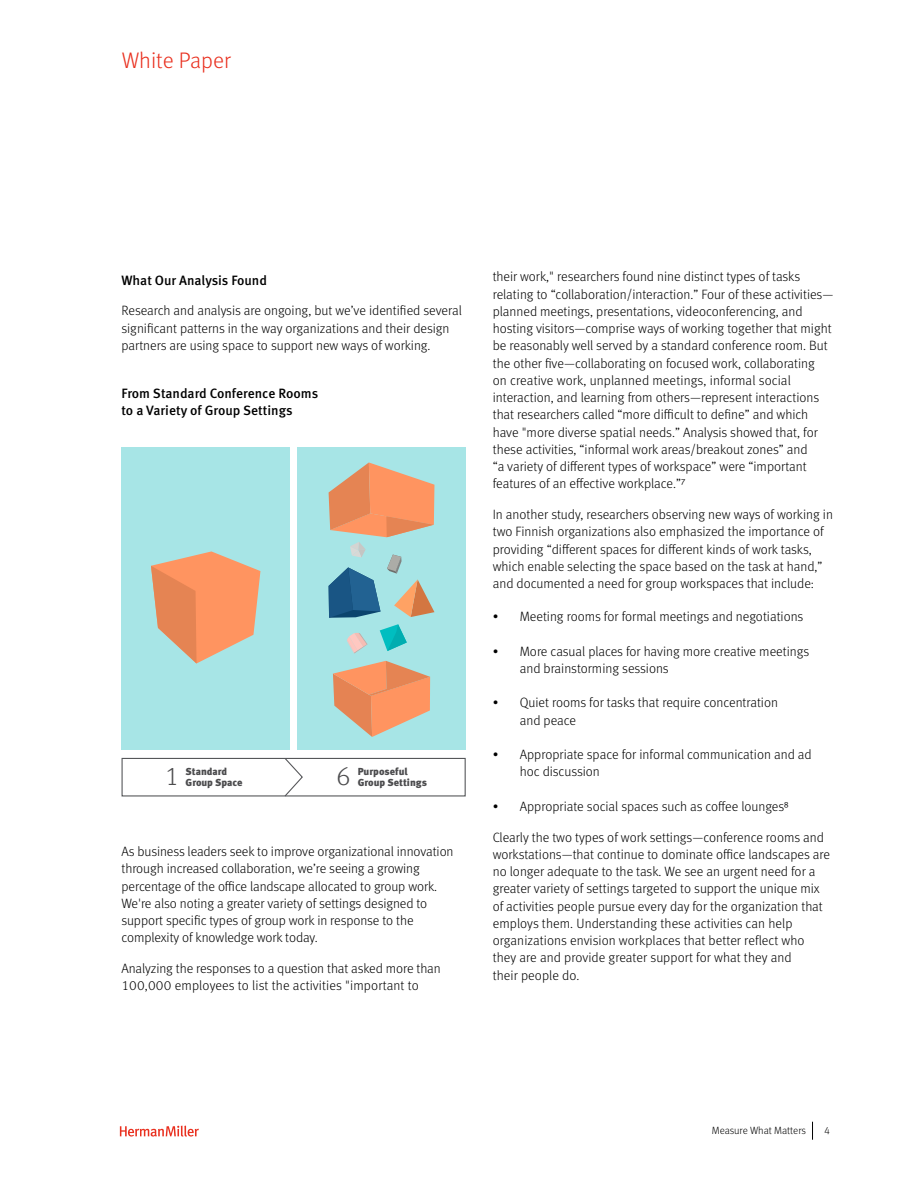
<style>
.page{position:relative;width:918px;height:1188px;background:#fff}
.page>*{position:absolute;margin:0;border:0;box-sizing:border-box;transform-origin:0 0}
.t1{font:300 26.1px "Meta OT";color:#4c4c4e}
.t2{font:300 22.5px "Meta OT";color:#e9301f}
.t3{font:300 13.5px/17.2px "Meta OT";color:#000}
.t4{font:500 13.5px/17.2px "Meta OT";color:#000}
.t5{font:300 10.5px "Meta OT";letter-spacing:-.005em;color:#000}
.t6{font:900 10.2px/11.4px "Meta OT";color:#4c4c4e}
</style>
<div class="page">
<svg style="left:120px;top:1126px;width:79px;height:11px"></svg>
<svg style="left:812px;top:1122px;width:1px;height:18px"></svg>
<div style="left:122px;top:448px;width:168px;height:302px;background:#a7e5e6"></div>
<svg style="left:151px;top:551px;width:109px;height:113px"></svg>
<div style="left:297px;top:448px;width:169px;height:302px;background:#a7e5e6"></div>
<svg style="left:333px;top:661px;width:97px;height:76px"></svg>
<svg style="left:380px;top:624px;width:27px;height:27px"></svg>
<svg style="left:329px;top:462px;width:105px;height:156px"></svg>
<svg style="left:347px;top:633px;width:21px;height:20px"></svg>
<div style="left:122px;top:758px;width:344px;height:39px;border:1px solid #545658"></div>
<svg style="left:283px;top:757px;width:21px;height:40px"></svg>
<h2 class="t2" style="left:122px;top:47px;width:111px">White Paper</h2>
<p class="t4" style="left:122px;top:272px;width:147px">What Our Analysis Found</p>
<p class="t3" style="left:122px;top:302px;width:342px">Research and analysis are ongoing, but we’ve identified several significant patterns in the way organizations and their design partners are using space to support new ways of working.</p>
<p class="t4" style="left:122px;top:385px;width:198px">From Standard Conference Rooms to a Variety of Group Settings</p>
<p class="t6" style="left:186px;top:766px;width:59px">Standard<br>Group Space</p>
<p class="t6" style="left:358px;top:766px;width:71px">Purposeful<br>Group Settings</p>
<h1 class="t1" style="left:165px;top:761px;width:16px">1</h1>
<h1 class="t1" style="left:336px;top:761px;width:16px">6</h1>
<p class="t3" style="left:122px;top:843px;width:334px">As business leaders seek to improve organizational innovation through increased collaboration, we’re seeing a growing percentage of the office landscape allocated to group work.<br>We're also noting a greater variety of settings designed to support specific types of group work in response to the complexity of knowledge work today.</p>
<p class="t3" style="left:122px;top:960px;width:321px">Analyzing the responses to a question that asked more than<br>100,000 employees to list the activities "important to</p>
<p class="t3" style="left:493px;top:268px;width:342px">their work," researchers found nine distinct types of tasks relating to “collaboration/interaction.” Four of these activities— planned meetings, presentations, videoconferencing, and hosting visitors—comprise ways of working together that might be reasonably well served by a standard conference room. But the other five—collaborating on focused work, collaborating<br>on creative work, unplanned meetings, informal social interaction, and learning from others—represent interactions that researchers called “more difficult to define” and which have "more diverse spatial needs.” Analysis showed that, for these activities, “informal work areas/breakout zones” and<br>“a variety of different types of workspace” were “important features of an effective workplace.”7</p>
<p class="t3" style="left:493px;top:506px;width:342px">In another study, researchers observing new ways of working in two Finnish organizations also emphasized the importance of providing “different spaces for different kinds of work tasks, which enable selecting the space based on the task at hand,” and documented a need for group workspaces that include:</p>
<p class="t3" style="left:493px;top:608px;width:312px">• Meeting rooms for formal meetings and negotiations</p>
<p class="t3" style="left:520px;top:643px;width:291px;text-indent:-27px">• More casual places for having more creative meetings and brainstorming sessions</p>
<p class="t3" style="left:520px;top:694px;width:260px;text-indent:-27px">• Quiet rooms for tasks that require concentration and peace</p>
<p class="t3" style="left:520px;top:746px;width:293px;text-indent:-27px">• Appropriate space for informal communication and ad hoc discussion</p>
<p class="t3" style="left:493px;top:798px;width:297px">• Appropriate social spaces such as coffee lounges8</p>
<p class="t3" style="left:493px;top:829px;width:339px">Clearly the two types of work settings—conference rooms and workstations—that continue to dominate office landscapes are no longer adequate to the task. We see an urgent need for a greater variety of settings targeted to support the unique mix of activities people pursue every day for the organization that employs them. Understanding these activities can help organizations envision workplaces that better reflect who they are and provide greater support for what they and<br>their people do.</p>
<p class="t5" style="left:712px;top:1125px;width:96px">Measure What Matters</p>
<p class="t5" style="left:824px;top:1125px;width:7px">4</p>
</div>
